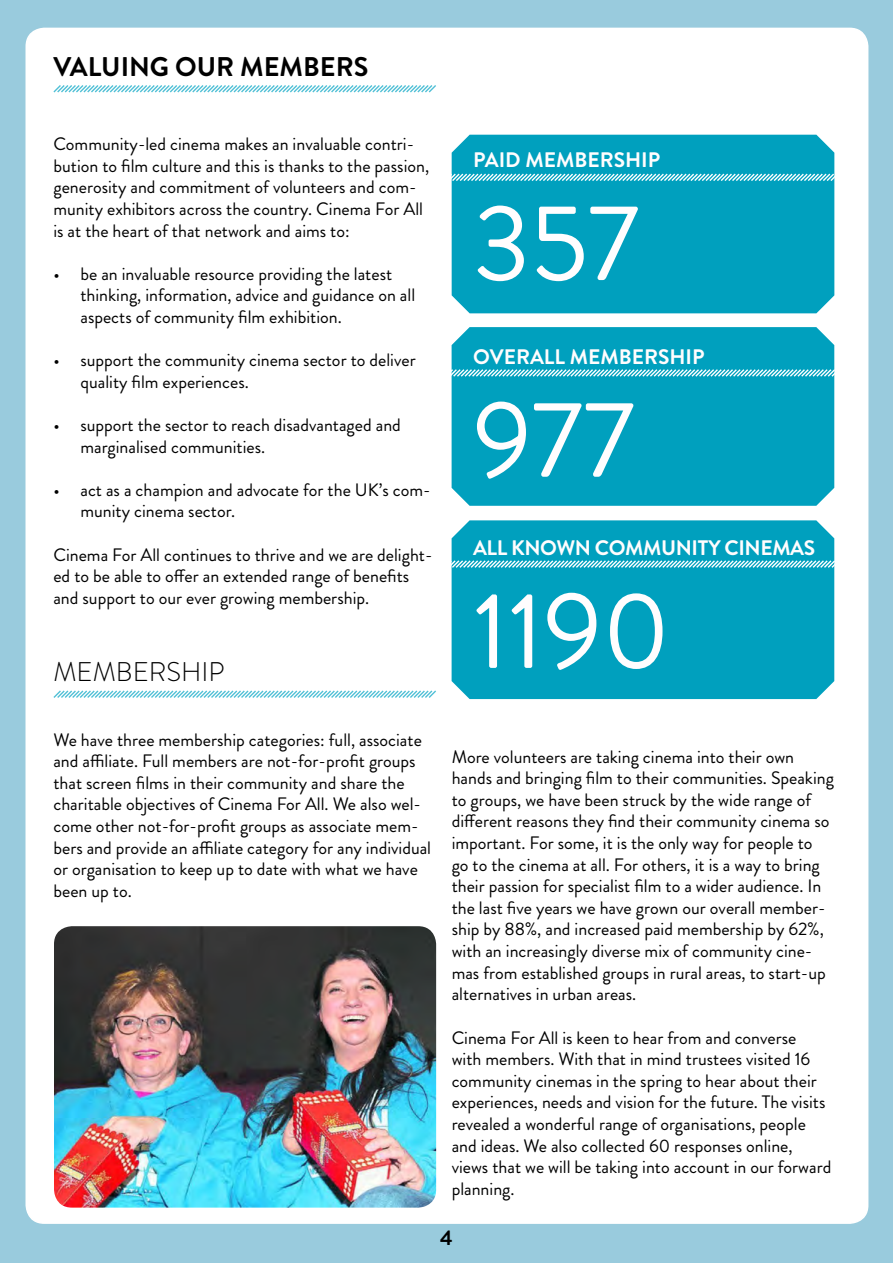
<style>
.page{position:relative;width:893px;height:1263px;background:#99cbdd}
.page>*{position:absolute;margin:0;border:0;box-sizing:border-box;transform-origin:0 0}
.t1{font:108px "Brandon Grotesque";color:#fffdfe}
.t2{font:700 27px "Brandon Grotesque";color:#000}
.t3{font:300 27px "Brandon Grotesque";color:#000}
.t4{font:700 21px "Brandon Grotesque";color:#fffdfe}
.t5{font:700 21px "Brandon Grotesque";letter-spacing:-.02em;color:#fffdfe}
.t6{font:700 21px "Brandon Grotesque";color:#000}
.t7{font:18px/21.6px "Brandon Grotesque";color:#000}
</style>
<div class="page">
<div style="left:26px;top:28px;width:842px;height:1195px;background:#fff;border-radius:18px"></div>
<div style="left:452px;top:135px;width:382px;height:178px;background:#00a0be"></div>
<svg style="left:53px;top:690px;width:383px;height:8px"></svg>
<div style="left:452px;top:327px;width:382px;height:179px;background:#00a0be"></div>
<div style="left:452px;top:520px;width:382px;height:179px;background:#00a0be"></div>
<svg style="left:451px;top:172px;width:384px;height:11px;background:#4fbdd1"></svg>
<svg style="left:451px;top:368px;width:384px;height:10px;background:#57c0d3"></svg>
<svg style="left:451px;top:559px;width:384px;height:10px;background:#58c0d4"></svg>
<img style="left:54px;top:926px;width:382px;height:281px">
<svg style="left:53px;top:85px;width:383px;height:8px"></svg>
<h2 class="t2" style="left:53px;top:48px;width:316px">VALUING OUR MEMBERS</h2>
<p class="t7" style="left:53px;top:133px;width:377px">Community-led cinema makes an invaluable contri&shy;bution to film culture and this is thanks to the passion, generosity and commitment of volunteers and com&shy;munity exhibitors across the country. Cinema For All is at the heart of that network and aims to:</p>
<p class="t7" style="left:80px;top:263px;width:336px;text-indent:-27px">• be an invaluable resource providing the latest thinking, information, advice and guidance on all aspects of community film exhibition.</p>
<p class="t7" style="left:80px;top:349px;width:337px;text-indent:-27px">• support the community cinema sector to deliver quality film experiences.</p>
<p class="t7" style="left:80px;top:414px;width:322px;text-indent:-27px">• support the sector to reach disadvantaged and marginalised communities.</p>
<p class="t7" style="left:80px;top:479px;width:352px;text-indent:-27px">• act as a champion and advocate for the UK’s com&shy;munity cinema sector.</p>
<p class="t7" style="left:53px;top:544px;width:381px">Cinema For All continues to thrive and we are delight&shy;ed to be able to offer an extended range of benefits and support to our ever growing membership.</p>
<h2 class="t3" style="left:53px;top:653px;width:173px">MEMBERSHIP</h2>
<p class="t4" style="left:473px;top:145px;width:189px">PAID MEMBERSHIP</p>
<h1 class="t1" style="left:473px;top:169px;width:167px">357</h1>
<p class="t4" style="left:473px;top:342px;width:233px">OVERALL MEMBERSHIP</p>
<h1 class="t1" style="left:473px;top:365px;width:163px">977</h1>
<p class="t5" style="left:473px;top:533px;width:344px">ALL KNOWN COMMUNITY CINEMAS</p>
<h1 class="t1" style="left:473px;top:556px;width:199px">1190</h1>
<p class="t7" style="left:53px;top:729px;width:379px">We have three membership categories: full, associate and affiliate. Full members are not-for-profit groups that screen films in their community and share the charitable objectives of Cinema For All. We also wel&shy;come other not-for-profit groups as associate mem&shy;bers and provide an affiliate category for any individual or organisation to keep up to date with what we have been up to.</p>
<p class="t7" style="left:452px;top:746px;width:384px">More volunteers are taking cinema into their own hands and bringing film to their communities. Speaking to groups, we have been struck by the wide range of different reasons they find their community cinema so important. For some, it is the only way for people to go to the cinema at all. For others, it is a way to bring their passion for specialist film to a wider audience. In the last five years we have grown our overall member&shy;ship by 88%, and increased paid membership by 62%, with an increasingly diverse mix of community cine&shy;mas from established groups in rural areas, to start-up alternatives in urban areas.</p>
<p class="t7" style="left:452px;top:1027px;width:381px">Cinema For All is keen to hear from and converse<br>with members. With that in mind trustees visited 16 community cinemas in the spring to hear about their experiences, needs and vision for the future. The visits revealed a wonderful range of organisations, people and ideas. We also collected 60 responses online, views that we will be taking into account in our forward planning.</p>
<p class="t6" style="left:440px;top:1223px;width:14px">4</p>
</div>
